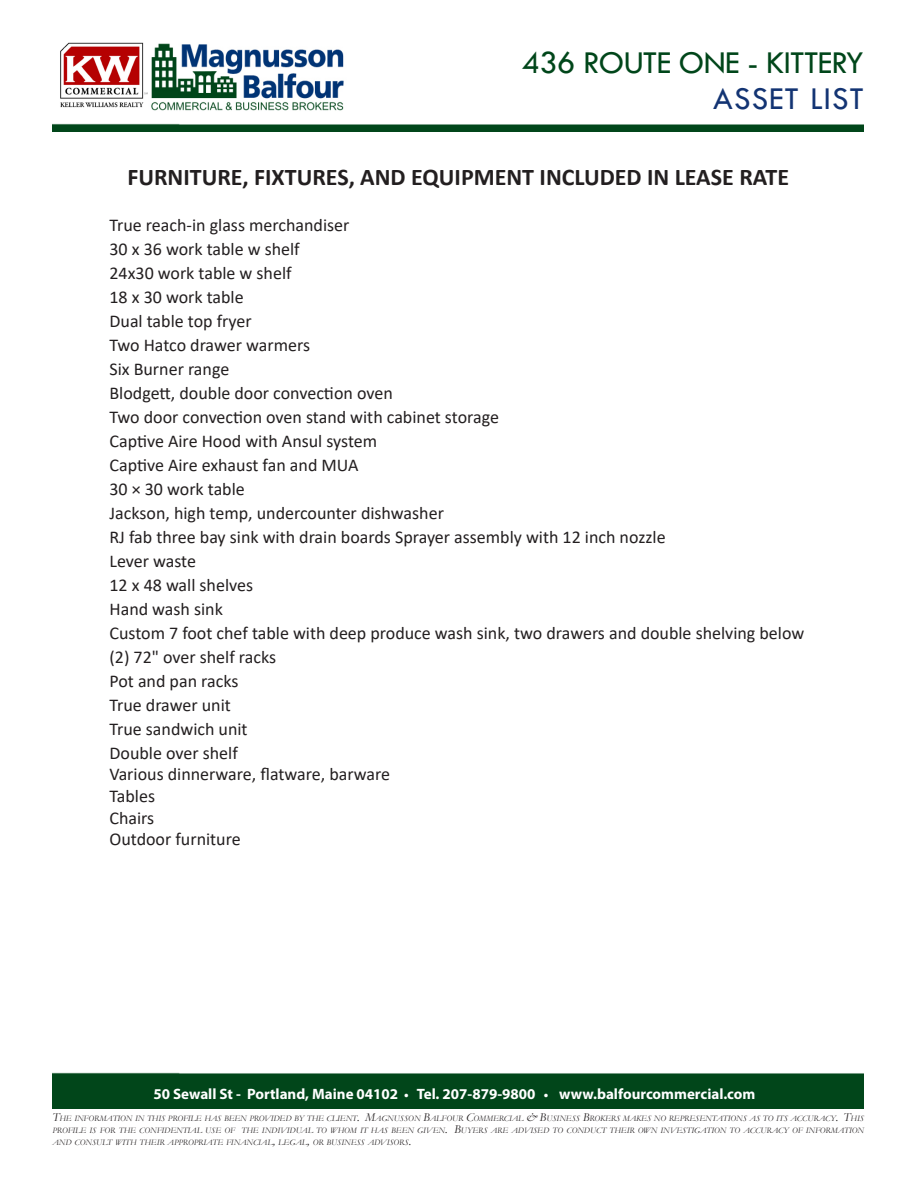
<style>
.page{position:relative;width:918px;height:1188px;background:#fff}
.page>*{position:absolute;margin:0;border:0;box-sizing:border-box;transform-origin:0 0}
.t1{font:33px "Tw Cen";letter-spacing:-.02em;color:#00461a}
.t2{font:33px "Tw Cen";letter-spacing:.03em;color:#133473}
.t3{font:700 24px "Calibri";color:#231f20}
.t4{font:18px "Calibri";color:#231f20}
.t5{font:700 15px "Myriad Pro";color:#fff}
.t6{font:italic 8.4px/12px "Garamond";color:#231f20;text-align:justify}
.s1{font-size:13.5px}
.s2{font-size:12px}
</style>
<div class="page">
<img style="left:60px;top:42px;width:88px;height:66px">
<img style="left:151px;top:43px;width:193px;height:68px">
<img style="left:52px;top:123px;width:812px;height:9px">
<div style="left:52px;top:1072px;width:812px;height:36px;background:#01461a"></div>
<p class="t1" style="left:522px;top:43px;width:344px">436 ROUTE ONE - KITTERY</p>
<p class="t2" style="left:713px;top:79px;width:152px">ASSET LIST</p>
<p class="t3" style="left:127px;top:160px;width:663px">FURNITURE, FIXTURES, AND EQUIPMENT INCLUDED IN LEASE RATE</p>
<p class="t4" style="left:110px;top:212px;width:241px">True reach-in glass merchandiser</p>
<p class="t4" style="left:110px;top:236px;width:192px">30 x 36 work table w shelf</p>
<p class="t4" style="left:110px;top:260px;width:184px">24x30 work table w shelf</p>
<p class="t4" style="left:110px;top:284px;width:136px">18 x 30 work table</p>
<p class="t4" style="left:110px;top:308px;width:144px">Dual table top fryer</p>
<p class="t4" style="left:110px;top:332px;width:202px">Two Hatco drawer warmers</p>
<p class="t4" style="left:110px;top:356px;width:121px">Six Burner range</p>
<p class="t4" style="left:110px;top:380px;width:285px">Blodgett, double door convection oven</p>
<p class="t4" style="left:110px;top:404px;width:391px">Two door convection oven stand with cabinet storage</p>
<p class="t4" style="left:110px;top:428px;width:269px">Captive Aire Hood with Ansul system</p>
<p class="t4" style="left:110px;top:452px;width:251px">Captive Aire exhaust fan and MUA</p>
<p class="t4" style="left:110px;top:476px;width:137px">30 × 30 work table</p>
<p class="t4" style="left:110px;top:500px;width:336px">Jackson, high temp, undercounter dishwasher</p>
<p class="t4" style="left:110px;top:524px;width:558px">RJ fab three bay sink with drain boards Sprayer assembly with 12 inch nozzle</p>
<p class="t4" style="left:110px;top:548px;width:88px">Lever waste</p>
<p class="t4" style="left:110px;top:572px;width:145px">12 x 48 wall shelves</p>
<p class="t4" style="left:110px;top:596px;width:115px">Hand wash sink</p>
<p class="t4" style="left:110px;top:620px;width:696px">Custom 7 foot chef table with deep produce wash sink, two drawers and double shelving below</p>
<p class="t4" style="left:110px;top:644px;width:168px">(2) 72" over shelf racks</p>
<p class="t4" style="left:110px;top:668px;width:130px">Pot and pan racks</p>
<p class="t4" style="left:110px;top:692px;width:123px">True drawer unit</p>
<p class="t4" style="left:110px;top:716px;width:140px">True sandwich unit</p>
<p class="t4" style="left:110px;top:740px;width:130px">Double over shelf</p>
<p class="t4" style="left:110px;top:762px;width:282px">Various dinnerware, flatware, barware</p>
<p class="t4" style="left:110px;top:783px;width:47px">Tables</p>
<p class="t4" style="left:110px;top:805px;width:46px">Chairs</p>
<p class="t4" style="left:110px;top:827px;width:133px">Outdoor furniture</p>
<p class="t5" style="left:153px;top:1084px;width:604px">50 Sewall St - Portland, Maine 04102 <span class="s1">•</span> Tel. 207-879-9800 <span class="s1">•</span> www.balfourcommercial.com</p>
<p class="t6" style="left:52px;top:1112px;width:813px"><span class="s2">T</span>HE INFORMATION IN THIS PROFILE HAS BEEN PROVIDED BY THE CLIENT<span class="s2">. M</span>AGNUSSON <span class="s2">B</span>ALFOUR <span class="s2">C</span>OMMERCIAL <span class="s2">&amp; B</span>USINESS <span class="s2">B</span>ROKERS MAKES NO REPRESENTATIONS AS TO ITS ACCURACY<span class="s2">. T</span>HIS PROFILE IS FOR THE CONFIDENTIAL USE OF THE INDIVIDUAL TO WHOM IT HAS BEEN GIVEN<span class="s2">. B</span>UYERS ARE ADVISED TO CONDUCT THEIR OWN INVESTIGATION TO ACCURACY OF INFORMATION AND CONSULT WITH THEIR APPROPRIATE FINANCIAL<span class="s2">,</span> LEGAL<span class="s2">,</span> OR BUSINESS ADVISORS<span class="s2">.</span></p>
</div>
